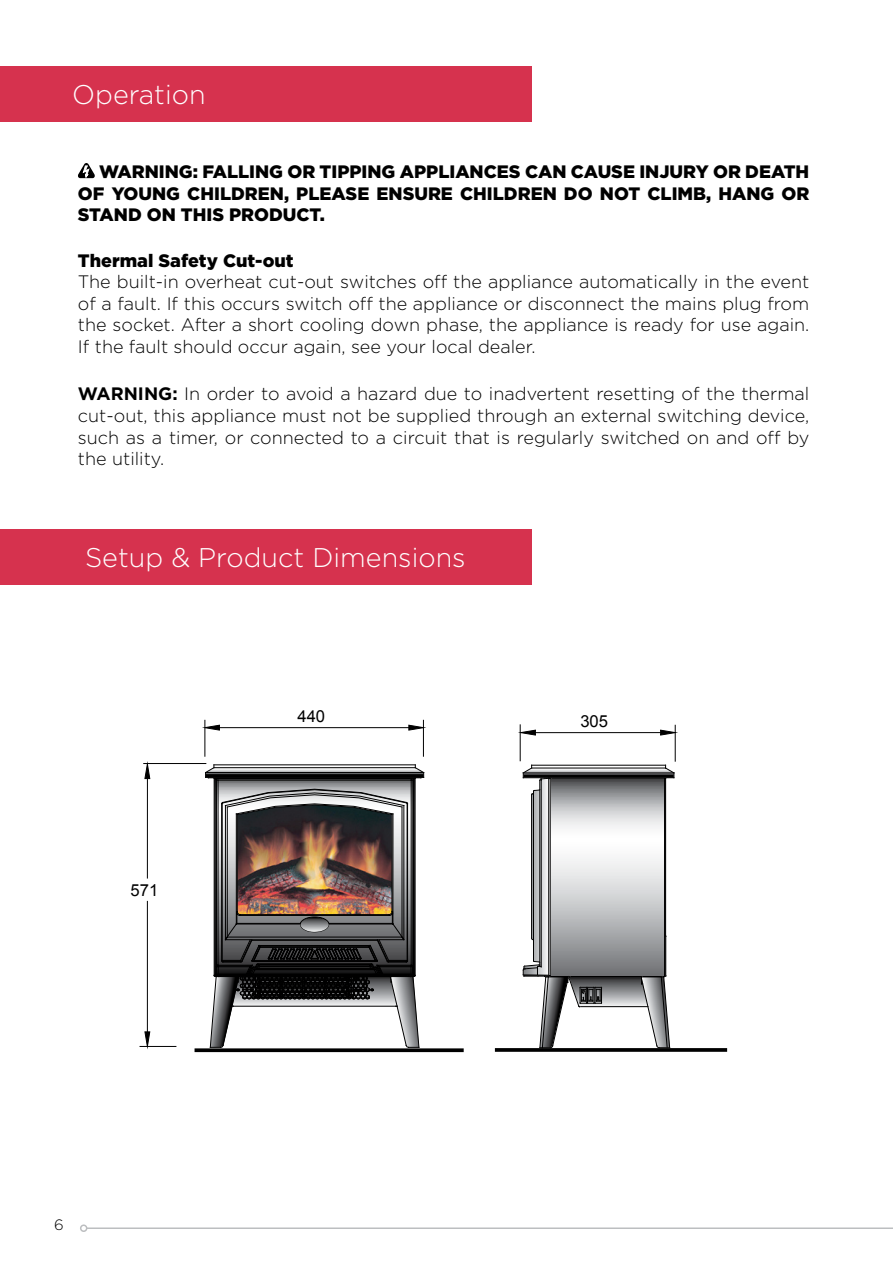
<style>
.page{position:relative;width:893px;height:1263px;background:#fff}
.page>*{position:absolute;margin:0;border:0;box-sizing:border-box;transform-origin:0 0}
.t1{font:300 27px "Gotham";color:#fff}
.t2{font:300 18px/21.6px "Gotham";color:#000;text-align:justify}
.t3{font:900 18px/21.6px "Gotham";color:#000;text-align:justify}
.t4{font:16.65px "Arial";color:#000}
.t5{font:300 15px "Gotham";color:#000}
.s1{font-weight:700}
</style>
<div class="page">
<div style="left:0;top:66px;width:531px;height:55px;background:#d6324e"></div>
<svg style="left:78px;top:163px;width:17px;height:15px"></svg>
<div style="left:0;top:529px;width:531px;height:56px;background:#d6324e"></div>
<svg style="left:145px;top:764px;width:5px;height:15px"></svg>
<hr style="left:147px;top:901px;width:1px;height:134px;background:#000">
<hr style="left:140px;top:1046px;width:36px;height:1px;background:#000">
<svg style="left:145px;top:1032px;width:5px;height:15px"></svg>
<hr style="left:147px;top:779px;width:1px;height:99px;background:#000">
<hr style="left:144px;top:763px;width:62px;height:1px;background:#000">
<svg style="left:522px;top:765px;width:153px;height:283px"></svg>
<hr style="left:214px;top:764px;width:201px;height:1px;background:#000">
<svg style="left:497px;top:1048px;width:228px;height:4px"></svg>
<svg style="left:196px;top:1048px;width:266px;height:4px"></svg>
<hr style="left:213px;top:727px;width:203px;height:1px;background:#000">
<hr style="left:204px;top:720px;width:1px;height:36px;background:#000">
<svg style="left:205px;top:725px;width:14px;height:5px"></svg>
<hr style="left:423px;top:720px;width:1px;height:36px;background:#000">
<svg style="left:409px;top:725px;width:15px;height:5px"></svg>
<hr style="left:532px;top:732px;width:135px;height:1px;background:#000">
<hr style="left:520px;top:725px;width:1px;height:36px;background:#000">
<svg style="left:521px;top:730px;width:14px;height:5px"></svg>
<hr style="left:675px;top:725px;width:1px;height:36px;background:#000">
<svg style="left:661px;top:730px;width:14px;height:5px"></svg>
<img style="left:205px;top:765px;width:220px;height:283px">
<hr style="left:87px;top:1227px;width:806px;height:2px;background:#bcbec0">
<div style="left:80px;top:1224px;width:7px;height:8px;border:2px solid #bcbec0;border-radius:50%"></div>
<h1 class="t1" style="left:72px;top:79px;width:135px">Operation</h1>
<p class="t3" style="left:78px;top:160px;width:733px;text-indent:21px">WARNING: FALLING OR TIPPING APPLIANCES CAN CAUSE INJURY OR DEATH OF YOUNG CHILDREN, PLEASE ENSURE CHILDREN DO NOT CLIMB, HANG OR STAND ON THIS PRODUCT.</p>
<p class="t3" style="left:78px;top:249px;width:217px">Thermal Safety Cut-out</p>
<p class="t2" style="left:78px;top:271px;width:733px">The built-in overheat cut-out switches off the appliance automatically in the event of a fault. If this occurs switch off the appliance or disconnect the mains plug from the socket. After a short cooling down phase, the appliance is ready for use again.<br>If the fault should occur again, see your local dealer.</p>
<p class="t2" style="left:78px;top:383px;width:733px"><span class="s1">WARNING:</span> In order to avoid a hazard due to inadvertent resetting of the thermal cut-out, this appliance must not be supplied through an external switching device, such as a timer, or connected to a circuit that is regularly switched on and off by the utility.</p>
<h1 class="t1" style="left:85px;top:543px;width:382px">Setup &amp; Product Dimensions</h1>
<p class="t4" style="left:131px;top:879px;width:29px">571</p>
<p class="t4" style="left:297px;top:705px;width:29px">440</p>
<p class="t4" style="left:580px;top:710px;width:29px">305</p>
<p class="t5" style="left:54px;top:1217px;width:11px">6</p>
</div>
